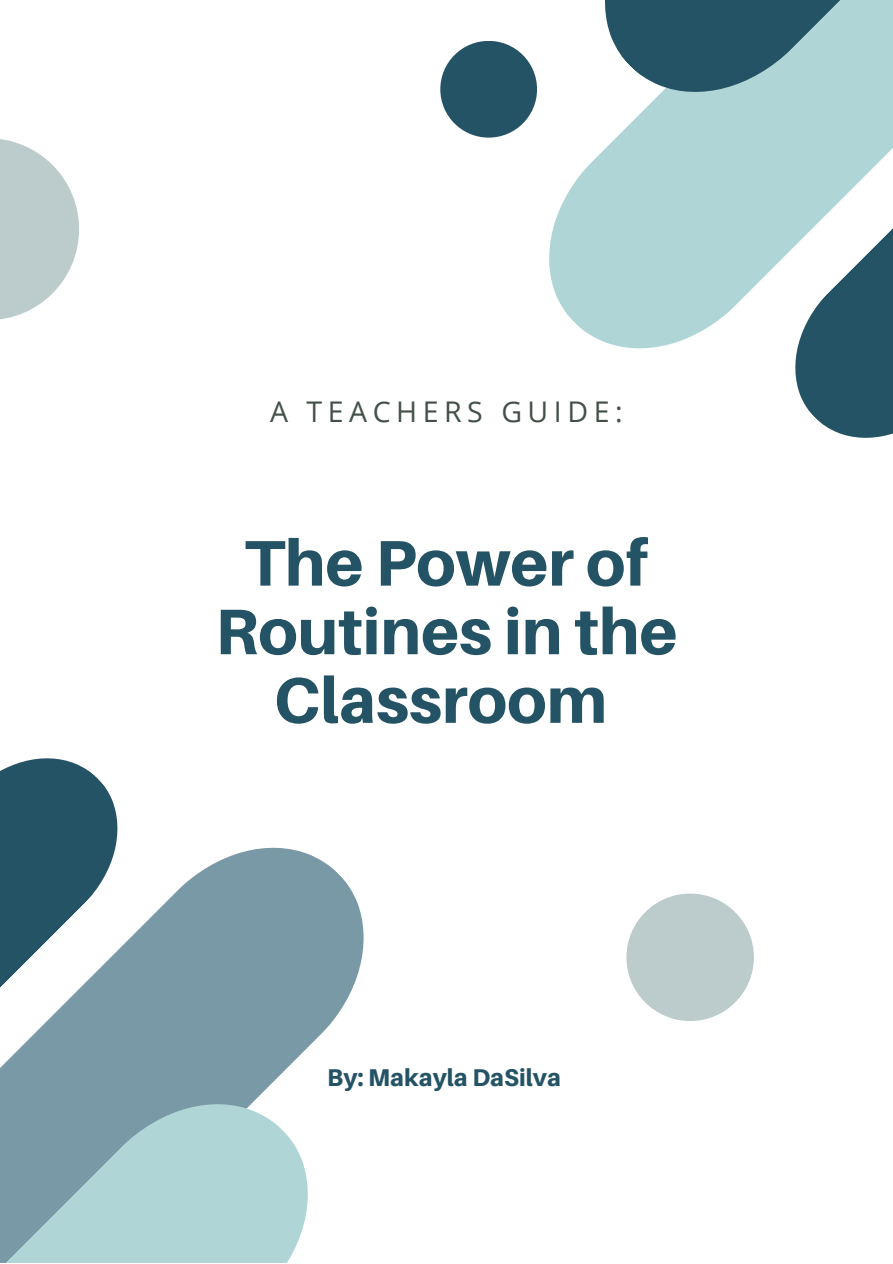
<style>
.page{position:relative;width:893px;height:1264px;background:#fff}
.page>*{position:absolute;margin:0;border:0;box-sizing:border-box;transform-origin:0 0}
.t1{font:800 64.5px/68.6px "Aileron";color:#255366;text-align:center}
.t2{font:28.5px "Open Sans";letter-spacing:.195em;color:#425048}
.t3{font:800 24.3px "Aileron";color:#255366}
</style>
<div class="page">
<svg style="left:124px;top:847px;width:240px;height:248px;fill:#7a99a6"></svg>
<svg style="left:0;top:758px;width:124px;height:337px"></svg>
<svg style="left:0;top:1095px;width:308px;height:167px;background:#a2c3c8"></svg>
<svg style="left:549px;top:158px;width:47px;height:180px;fill:#b0d5d6"></svg>
<svg style="left:596px;top:0;width:296px;height:438px"></svg>
<div style="left:440px;top:41px;width:97px;height:97px;background:#255366;border-radius:50%"></div>
<div style="left:626px;top:893px;width:127px;height:128px;background:#bccccd;border-radius:50%"></div>
<svg style="left:0;top:139px;width:79px;height:181px;fill:#bccccd"></svg>
<p class="t2" style="left:270px;top:391px;width:354px">A TEACHERS GUIDE:</p>
<p class="t1" style="left:215px;top:527px;width:463px">The Power of<br>Routines in the<br>Classroom</p>
<p class="t3" style="left:327px;top:1062px;width:235px">By: Makayla DaSilva</p>
</div>
